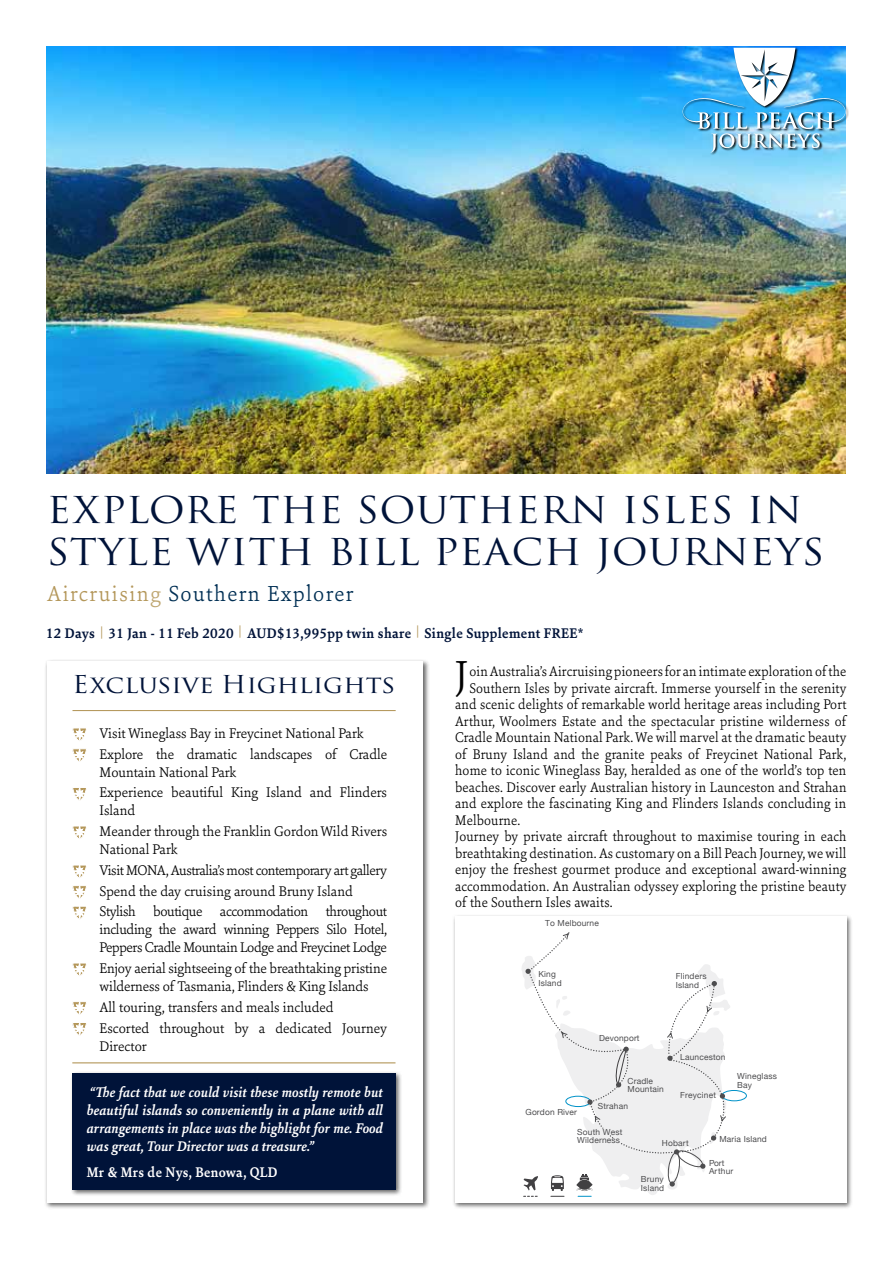
<style>
.page{position:relative;width:893px;height:1263px;background:#fff}
.page>*{position:absolute;margin:0;border:0;box-sizing:border-box;transform-origin:0 0}
.t1{font:300 45px "Sina Nova";color:#000}
.t2{font:36px/42px "Trajan Pro";letter-spacing:.01em;color:#001339;scale:1.1 1}
.t3{font:24px "Trajan Pro";letter-spacing:.005em;color:#001339;scale:1.1 1}
.t4{font:300 23.25px "Sina Nova";letter-spacing:.06em;color:#002f54}
.t5{font:300 15px "Sina Nova";color:#000;scale:.96 1}
.t6{font:300 15px/20.7px "Sina Nova";color:#000}
.t7{font:300 15px/20.7px "Sina Nova";letter-spacing:-.025em;color:#000}
.t8{font:italic 700 15px/18px "Sina Nova";color:#fff;text-align:justify;scale:.95 1}
.t9{font:700 15px "Sina Nova";letter-spacing:.02em;color:#001339}
.t10{font:700 15px "Sina Nova";letter-spacing:.02em;color:#fff;scale:.95 1}
.t11{font:12.3px "Helvetica Neue";color:#b4975a;scale:.95 1}
.t12{font:8.4px/8.4px "Helvetica Neue";letter-spacing:.02em;color:#4d4d4f}
.s1{color:#b4975a}
.s2{color:#bfa772}
</style>
<div class="page">
<img style="left:47px;top:47px;width:798px;height:426px">
<div style="left:45px;top:659px;width:385px;height:550px;background:#000;opacity:.6"></div>
<div style="left:47px;top:661px;width:376px;height:542px;background:#fff"></div>
<hr style="left:72px;top:710px;width:324px;height:1px;background:#b4975a">
<div style="left:70px;top:1071px;width:332px;height:125px;background:#000;opacity:.6"></div>
<div style="left:72px;top:1073px;width:324px;height:116px;background:#001339"></div>
<svg style="left:73px;top:728px;width:13px;height:13px"></svg>
<svg style="left:72px;top:1023px;width:15px;height:12px"></svg>
<svg style="left:73px;top:865px;width:13px;height:13px"></svg>
<svg style="left:73px;top:826px;width:13px;height:13px"></svg>
<svg style="left:72px;top:788px;width:15px;height:12px"></svg>
<svg style="left:73px;top:963px;width:13px;height:13px"></svg>
<hr style="left:72px;top:1062px;width:323px;height:1px;background:#b4975a">
<svg style="left:682px;top:47px;width:166px;height:109px"></svg>
<img style="left:683px;top:48px;width:162px;height:105px">
<svg style="left:73px;top:1002px;width:14px;height:12px"></svg>
<svg style="left:73px;top:886px;width:14px;height:12px"></svg>
<svg style="left:73px;top:749px;width:14px;height:13px"></svg>
<div style="left:453px;top:914px;width:400px;height:295px;background:#000;opacity:.6"></div>
<div style="left:455px;top:916px;width:391px;height:286px;background:#fff"></div>
<div style="left:721px;top:1090px;width:26px;height:11px;border:1px solid #0092c8;border-radius:50%"></div>
<svg style="left:522px;top:932px;width:210px;height:265px"></svg>
<svg style="left:73px;top:906px;width:13px;height:13px"></svg>
<h2 class="t2" style="left:47px;top:488px;width:708px">EXPLORE THE SOUTHERN ISLES IN<br>STYLE WITH BILL PEACH JOURNEYS</h2>
<h3 class="t4" style="left:47px;top:578px;width:308px"><span class="s1">Aircruisin</span><span class="s2">g</span> Southern Explorer</h3>
<p class="t9" style="left:46px;top:623px;width:539px">12 Days 31 Jan - 11 Feb 2020 AUD$13,995pp twin share Single Supplement FREE*</p>
<p class="t11" style="left:100px;top:622px;width:4px">|</p>
<p class="t11" style="left:239px;top:622px;width:4px">|</p>
<p class="t11" style="left:416px;top:622px;width:4px">|</p>
<h3 class="t3" style="left:72px;top:669px;width:295px">Exclusive Highlights</h3>
<p class="t6" style="left:72px;top:722px;width:316px">* Visit Wineglass Bay in Freycinet National Park<br>* Explore the dramatic landscapes of Cradle</p>
<p class="t6" style="left:72px;top:761px;width:316px;text-indent:27px">Mountain National Park<br>* Experience beautiful King Island and Flinders</p>
<p class="t6" style="left:72px;top:800px;width:316px;text-indent:27px">Island<br>* Meander through the Franklin Gordon Wild Rivers</p>
<p class="t7" style="left:72px;top:838px;width:316px;text-indent:27px">National Park<br>* Visit MONA, Australia’s most contemporary art gallery * Spend the day cruising around Bruny Island<br>* Stylish boutique accommodation throughout</p>
<p class="t7" style="left:99px;top:920px;width:289px;line-height:18px">including the award winning Peppers Silo Hotel,<br>Peppers Cradle Mountain Lodge and Freycinet Lodge</p>
<p class="t6" style="left:72px;top:959px;width:316px;line-height:18px;text-align:center">* Enjoy aerial sightseeing of the breathtaking pristine wilderness of Tasmania, Flinders &amp; King Islands</p>
<p class="t6" style="left:72px;top:996px;width:316px">* All touring, transfers and meals included<br>* Escorted throughout by a dedicated Journey</p>
<p class="t6" style="left:99px;top:1035px;width:49px">Director</p>
<p class="t8" style="left:87px;top:1083px;width:313px">“The fact that we could visit these mostly remote but beautiful islands so conveniently in a plane with all arrangements in place was the highlight for me. Food was great, Tour Director was a treasure.”</p>
<p class="t10" style="left:87px;top:1163px;width:202px">Mr &amp; Mrs de Nys, Benowa, QLD</p>
<h1 class="t1" style="left:455px;top:646px;width:14px">J</h1>
<p class="t5" style="left:469px;top:662px;width:394px">oin Australia’s Aircruising pioneers for an intimate exploration of the</p>
<p class="t5" style="left:469px;top:678px;width:394px">Southern Isles by private aircraft. Immerse yourself in the serenity</p>
<p class="t5" style="left:455px;top:695px;width:409px">and scenic delights of remarkable world heritage areas including Port</p>
<p class="t5" style="left:455px;top:711px;width:409px">Arthur, Woolmers Estate and the spectacular pristine wilderness of</p>
<p class="t5" style="left:455px;top:728px;width:409px">Cradle Mountain National Park. We will marvel at the dramatic beauty</p>
<p class="t5" style="left:455px;top:744px;width:409px">of Bruny Island and the granite peaks of Freycinet National Park,</p>
<p class="t5" style="left:455px;top:761px;width:409px">home to iconic Wineglass Bay, heralded as one of the world’s top ten</p>
<p class="t5" style="left:455px;top:777px;width:409px">beaches. Discover early Australian history in Launceston and Strahan</p>
<p class="t5" style="left:455px;top:794px;width:409px">and explore the fascinating King and Flinders Islands concluding in</p>
<p class="t5" style="left:455px;top:810px;width:69px">Melbourne.</p>
<p class="t5" style="left:455px;top:827px;width:409px">Journey by private aircraft throughout to maximise touring in each</p>
<p class="t5" style="left:455px;top:843px;width:409px">breathtaking destination. As customary on a Bill Peach Journey, we will</p>
<p class="t5" style="left:455px;top:860px;width:409px">enjoy the freshest gourmet produce and exceptional award-winning</p>
<p class="t5" style="left:455px;top:876px;width:409px">accommodation. An Australian odyssey exploring the pristine beauty</p>
<p class="t5" style="left:455px;top:893px;width:166px">of the Southern Isles awaits.</p>
<p class="t12" style="left:545px;top:919px;width:55px">To Melbourne</p>
<p class="t12" style="left:539px;top:971px;width:25px">King<br>Island</p>
<p class="t12" style="left:676px;top:972px;width:32px">Flinders<br>Island</p>
<p class="t12" style="left:525px;top:1108px;width:53px">Gordon River</p>
<p class="t12" style="left:599px;top:1034px;width:42px">Devonport</p>
<p class="t12" style="left:628px;top:1077px;width:38px">Cradle<br>Mountain</p>
<p class="t12" style="left:598px;top:1102px;width:32px">Strahan</p>
<p class="t12" style="left:680px;top:1053px;width:47px">Launceston</p>
<p class="t12" style="left:680px;top:1092px;width:37px">Freycinet</p>
<p class="t12" style="left:737px;top:1072px;width:41px">Wineglass<br>Bay</p>
<p class="t12" style="left:577px;top:1128px;width:47px">South West<br>Wilderness</p>
<p class="t12" style="left:662px;top:1139px;width:28px">Hobart</p>
<p class="t12" style="left:641px;top:1176px;width:25px">Bruny<br>Island</p>
<p class="t12" style="left:719px;top:1135px;width:49px">Maria Island</p>
<p class="t12" style="left:709px;top:1159px;width:26px">Port<br>Arthur</p>
</div>
